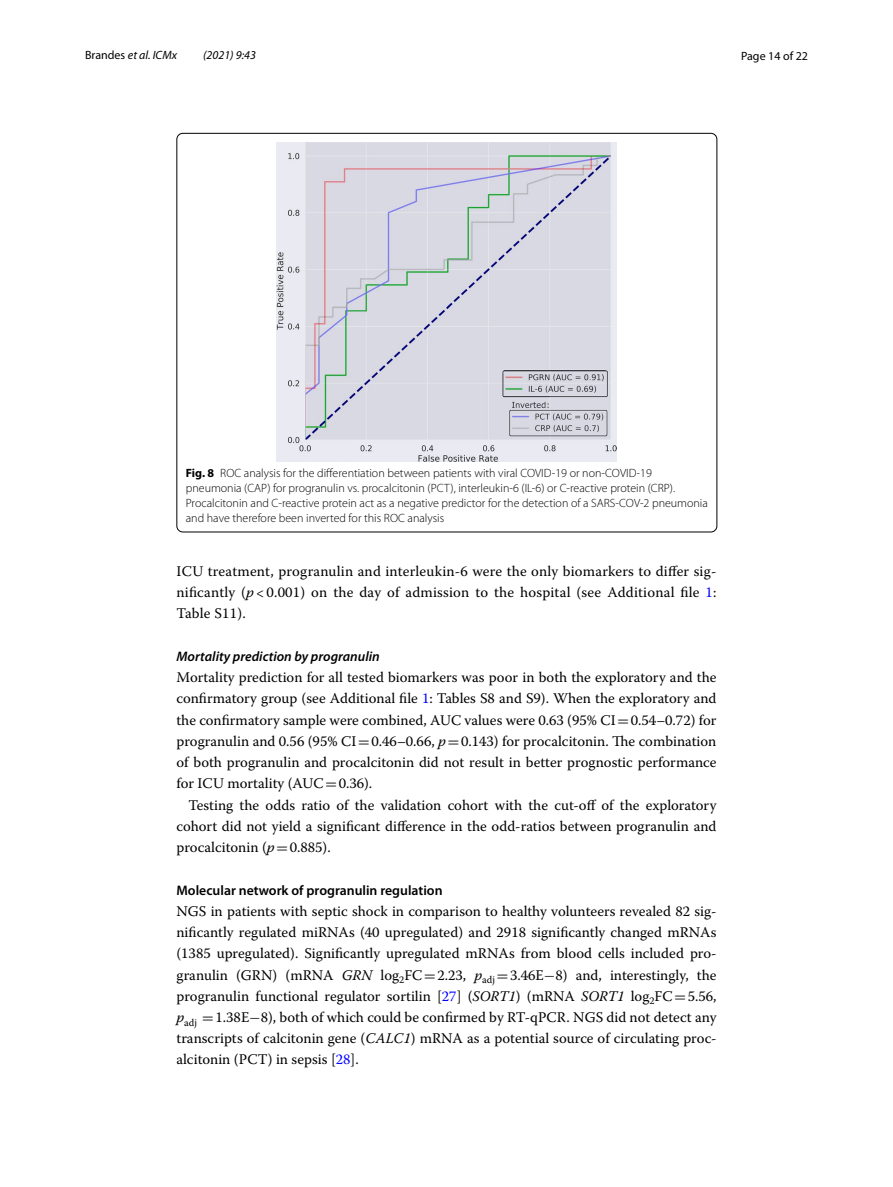
<style>
.page{position:relative;width:893px;height:1187px;background:#fff}
.page>*{position:absolute;margin:0;border:0;box-sizing:border-box;transform-origin:0 0}
.t1{font:14.7px/21.3px "Warnock Pro";color:#000;text-align:justify}
.t2{font:600 13.8px "Myriad Pro";color:#000}
.t3{font:italic 600 13.8px "Myriad Pro";color:#000}
.t4{font:300 12px/15px "Myriad Pro";color:#000}
.t5{font:italic 12px "Myriad Pro";color:#000}
.t6{font:12px "Myriad Pro";color:#000}
.s1{font-style:normal}
.s2{font-weight:700}
.s3{font-style:italic}
.s4{color:#00f}
.s5{font-family:"MTSY"}
</style>
<div class="page">
<img style="left:277px;top:142px;width:340px;height:319px">
<p class="t5" style="left:85px;top:48px;width:93px"><span class="s1">Brandes</span> et al. ICMx</p>
<p class="t5" style="left:203px;top:48px;width:54px">(2021) 9:43</p>
<p class="t6" style="left:741px;top:48px;width:68px">Page 14 of 22</p>
<p class="t4" style="left:186px;top:465px;width:523px"><span class="s2">Fig. 8</span> ROC analysis for the differentiation between patients with viral COVID-19 or non-COVID-19 pneumonia (CAP) for progranulin vs. procalcitonin (PCT), interleukin-6 (IL-6) or C-reactive protein (CRP).<br>Procalcitonin and C-reactive protein act as a negative predictor for the detection of a SARS-COV-2 pneumonia and have therefore been inverted for this ROC analysis</p>
<p class="t1" style="left:176px;top:559px;width:542px">ICU treatment, progranulin and interleukin-6 were the only biomarkers to differ sig&shy;nificantly (<span class="s3">p</span> &lt; 0.001) on the day of admission to the hospital (see Additional file <span class="s4">1</span>:<br>Table S11).</p>
<p class="t3" style="left:176px;top:647px;width:205px">Mortality prediction by progranulin</p>
<p class="t1" style="left:176px;top:666px;width:542px">Mortality prediction for all tested biomarkers was poor in both the exploratory and the confirmatory group (see Additional file <span class="s4">1</span>: Tables S8 and S9). When the exploratory and the confirmatory sample were combined, AUC values were 0.63 (95% CI<span class="s5">=</span>0.54–0.72) for progranulin and 0.56 (95% CI<span class="s5">=</span>0.46–0.66, <span class="s3">p</span><span class="s5">=</span>0.143) for procalcitonin. The combination of both progranulin and procalcitonin did not result in better prognostic performance for ICU mortality (AUC<span class="s5">=</span>0.36).</p>
<p class="t1" style="left:176px;top:793px;width:542px;text-indent:12px">Testing the odds ratio of the validation cohort with the cut-off of the exploratory cohort did not yield a significant difference in the odd-ratios between progranulin and procalcitonin (<span class="s3">p</span><span class="s5">=</span>0.885).</p>
<p class="t2" style="left:176px;top:881px;width:268px">Molecular network of progranulin regulation</p>
<p class="t1" style="left:176px;top:900px;width:542px">NGS in patients with septic shock in comparison to healthy volunteers revealed 82 sig&shy;nificantly regulated miRNAs (40 upregulated) and 2918 significantly changed mRNAs (1385 upregulated). Significantly upregulated mRNAs from blood cells included pro&shy;granulin (GRN) (mRNA <span class="s3">GRN</span> log<sub>2</sub>FC<span class="s5">=</span>2.23, <span class="s3">p</span><sub>adj</sub> <span class="s5">=</span>3.46E<span class="s5">−</span>8) and, interestingly, the progranulin functional regulator sortilin [<span class="s4">27</span>] (<span class="s3">SORT1</span>) (mRNA <span class="s3">SORT1</span> log<sub>2</sub>FC<span class="s5">=</span>5.56, <span class="s3">p</span><sub>adj</sub> <span class="s5">=</span>1.38E<span class="s5">−</span>8), both of which could be confirmed by RT-qPCR. NGS did not detect any transcripts of calcitonin gene (<span class="s3">CALC1</span>) mRNA as a potential source of circulating proc&shy;alcitonin (PCT) in sepsis [<span class="s4">28</span>].</p>
</div>
